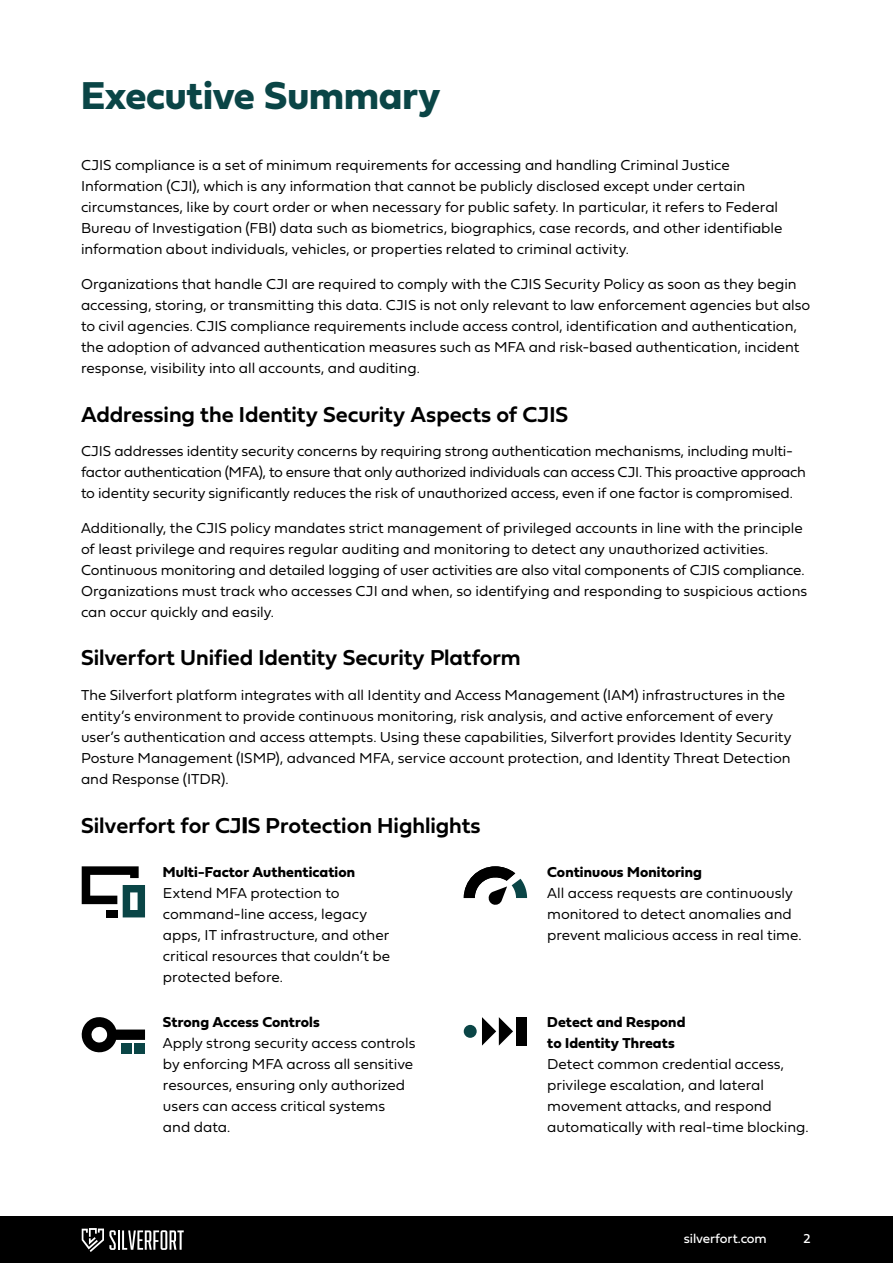
<style>
.page{position:relative;width:893px;height:1263px;background:#fff}
.page>*{position:absolute;margin:0;border:0;box-sizing:border-box;transform-origin:0 0}
.t1{font:40.5px "Fieldwork Geo Bold";color:#0a4546}
.t2{font:22.5px "Fieldwork Geo Demibold";letter-spacing:-.005em;color:#000}
.t3{font:15px/21px "Fieldwork Geo Light";letter-spacing:-.005em;color:#000}
.t4{font:13.5px "Fieldwork Geo Regular";letter-spacing:-.01em;color:#fff}
.s1{font-family:"Fieldwork Geo Bold"}
</style>
<div class="page">
<div style="left:0;top:1217px;width:893px;height:46px;background:#000"></div>
<hr style="left:118px;top:1230px;width:2px;height:20px;background:#fff">
<svg style="left:122px;top:1230px;width:62px;height:20px"></svg>
<svg style="left:82px;top:1228px;width:34px;height:24px"></svg>
<svg style="left:82px;top:866px;width:63px;height:51px"></svg>
<svg style="left:81px;top:1017px;width:64px;height:37px"></svg>
<div style="left:135px;top:1043px;width:10px;height:11px;background:#0a4546"></div>
<div style="left:121px;top:1043px;width:10px;height:11px;background:#0a4546"></div>
<svg style="left:464px;top:866px;width:63px;height:39px"></svg>
<div style="left:517px;top:1017px;width:10px;height:28px;background:#000"></div>
<svg style="left:482px;top:1017px;width:31px;height:28px"></svg>
<div style="left:464px;top:1025px;width:13px;height:13px;background:#0a4546;border-radius:50%"></div>
<h2 class="t1" style="left:81px;top:63px;width:361px">Executive Summary</h2>
<h2 class="t3" style="left:81px;top:154px;width:703px">CJIS compliance is a set of minimum requirements for accessing and handling Criminal Justice Information (CJI), which is any information that cannot be publicly disclosed except under certain circumstances, like by court order or when necessary for public safety. In particular, it refers to Federal Bureau of Investigation (FBI) data such as biometrics, biographics, case records, and other identifiable information about individuals, vehicles, or properties related to criminal activity.</h2>
<h2 class="t3" style="left:81px;top:273px;width:731px">Organizations that handle CJI are required to comply with the CJIS Security Policy as soon as they begin accessing, storing, or transmitting this data. CJIS is not only relevant to law enforcement agencies but also to civil agencies. CJIS compliance requirements include access control, identification and authentication, the adoption of advanced authentication measures such as MFA and risk-based authentication, incident response, visibility into all accounts, and auditing.</h2>
<h2 class="t2" style="left:81px;top:396px;width:489px">Addressing the Identity Security Aspects of CJIS</h2>
<h2 class="t3" style="left:81px;top:440px;width:726px">CJIS addresses identity security concerns by requiring strong authentication mechanisms, including multi&shy;factor authentication (MFA), to ensure that only authorized individuals can access CJI. This proactive approach to identity security significantly reduces the risk of unauthorized access, even if one factor is compromised.</h2>
<h2 class="t3" style="left:81px;top:516px;width:728px">Additionally, the CJIS policy mandates strict management of privileged accounts in line with the principle of least privilege and requires regular auditing and monitoring to detect any unauthorized activities.<br>Continuous monitoring and detailed logging of user activities are also vital components of CJIS compliance.<br>Organizations must track who accesses CJI and when, so identifying and responding to suspicious actions can occur quickly and easily.</h2>
<h2 class="t2" style="left:81px;top:640px;width:441px">Silverfort Unified Identity Security Platform</h2>
<h2 class="t3" style="left:81px;top:684px;width:712px">The Silverfort platform integrates with all Identity and Access Management (IAM) infrastructures in the entity’s environment to provide continuous monitoring, risk analysis, and active enforcement of every user’s authentication and access attempts. Using these capabilities, Silverfort provides Identity Security Posture Management (ISMP), advanced MFA, service account protection, and Identity Threat Detection and Response (ITDR).</h2>
<h2 class="t2" style="left:81px;top:807px;width:401px">Silverfort for CJIS Protection Highlights</h2>
<p class="t3" style="left:163px;top:860px;width:229px"><span class="s1">Multi-Factor Authentication<br></span>Extend MFA protection to command-line access, legacy apps, IT infrastructure, and other critical resources that couldn’t be protected before.</p>
<p class="t3" style="left:547px;top:860px;width:256px"><span class="s1">Continuous Monitoring<br></span>All access requests are continuously monitored to detect anomalies and prevent malicious access in real time.</p>
<p class="t3" style="left:163px;top:1011px;width:254px"><span class="s1">Strong Access Controls<br></span>Apply strong security access controls by enforcing MFA across all sensitive resources, ensuring only authorized users can access critical systems and data.</p>
<p class="t3" style="left:547px;top:1011px;width:263px"><span class="s1">Detect and Respond<br>to Identity Threats<br></span>Detect common credential access, privilege escalation, and lateral movement attacks, and respond automatically with real-time blocking.</p>
<p class="t4" style="left:684px;top:1228px;width:84px">silverfort.com</p>
<p class="t4" style="left:803px;top:1228px;width:9px">2</p>
</div>
